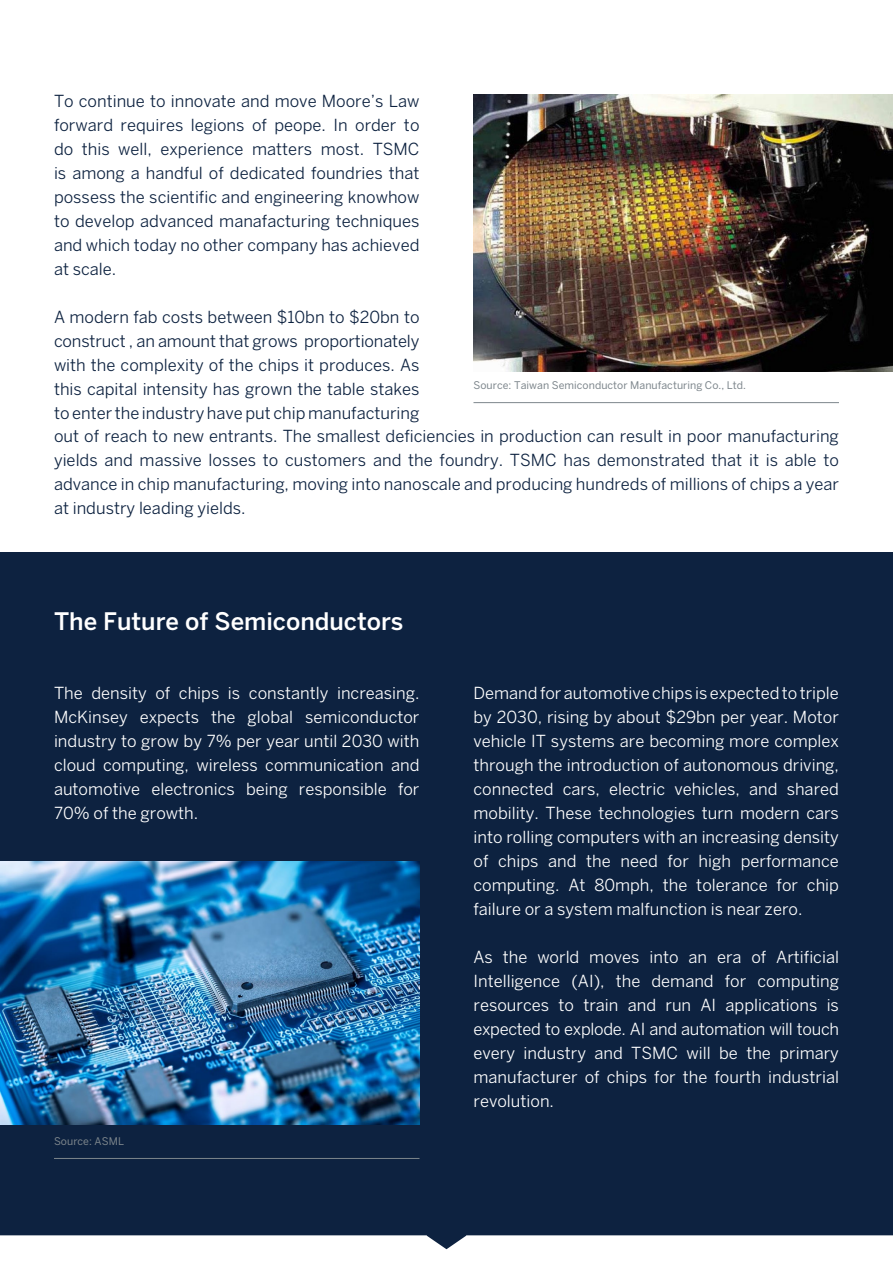
<style>
.page{position:relative;width:893px;height:1263px;background:#fff}
.page>*{position:absolute;margin:0;border:0;box-sizing:border-box;transform-origin:0 0}
.t1{font:500 24px "Benton Sans";color:#fff}
.t2{font:16.5px/24px "Benton Sans";color:#fff;text-align:justify}
.t3{font:16.5px/24px "Benton Sans";color:#0d2240;text-align:justify}
.t4{font:10.5px "Benton Sans";letter-spacing:.005em;color:#7d868c}
</style>
<div class="page">
<div style="left:0;top:553px;width:893px;height:710px;background:#0d2240"></div>
<img style="left:473px;top:94px;width:420px;height:277px">
<hr style="left:473px;top:402px;width:366px;height:1px;background:#7d868c">
<img style="left:0;top:862px;width:419px;height:262px">
<hr style="left:54px;top:1158px;width:365px;height:1px;background:#7d868c">
<div style="left:0;top:1235px;width:893px;height:28px;background:#fff"></div>
<p class="t3" style="left:54px;top:88px;width:367px">To continue to innovate and move Moore’s Law forward requires legions of peope. In order to do this well, experience matters most. TSMC is among a handful of dedicated foundries that possess the scientific and engineering knowhow to develop advanced manafacturing techniques and which today no other company has achieved at scale.</p>
<p class="t3" style="left:54px;top:304px;width:367px">A modern fab costs between $10bn to $20bn to construct , an amount that grows proportionately with the complexity of the chips it produces. As this capital intensity has grown the table stakes to enter the industry have put chip manufacturing</p>
<p class="t4" style="left:473px;top:379px;width:274px">Source: Taiwan Semiconductor Manufacturing Co., Ltd.</p>
<p class="t3" style="left:54px;top:424px;width:786px">out of reach to new entrants. The smallest deficiencies in production can result in poor manufacturing yields and massive losses to customers and the foundry. TSMC has demonstrated that it is able to advance in chip manufacturing, moving into nanoscale and producing hundreds of millions of chips a year at industry leading yields.</p>
<h1 class="t1" style="left:54px;top:607px;width:351px">The Future of Semiconductors</h1>
<p class="t2" style="left:54px;top:681px;width:367px">The density of chips is constantly increasing.<br>McKinsey expects the global semiconductor industry to grow by 7% per year until 2030 with cloud computing, wireless communication and automotive electronics being responsible for 70% of the growth.</p>
<p class="t2" style="left:473px;top:681px;width:367px">Demand for automotive chips is expected to triple by 2030, rising by about $29bn per year. Motor vehicle IT systems are becoming more complex through the introduction of autonomous driving, connected cars, electric vehicles, and shared mobility. These technologies turn modern cars into rolling computers with an increasing density of chips and the need for high performance computing. At 80mph, the tolerance for chip failure or a system malfunction is near zero.</p>
<p class="t2" style="left:473px;top:945px;width:367px">As the world moves into an era of Artificial Intelligence (AI), the demand for computing resources to train and run AI applications is expected to explode. AI and automation will touch every industry and TSMC will be the primary manufacturer of chips for the fourth industrial revolution.</p>
<p class="t4" style="left:54px;top:1135px;width:71px">Source: ASML</p>
</div>
